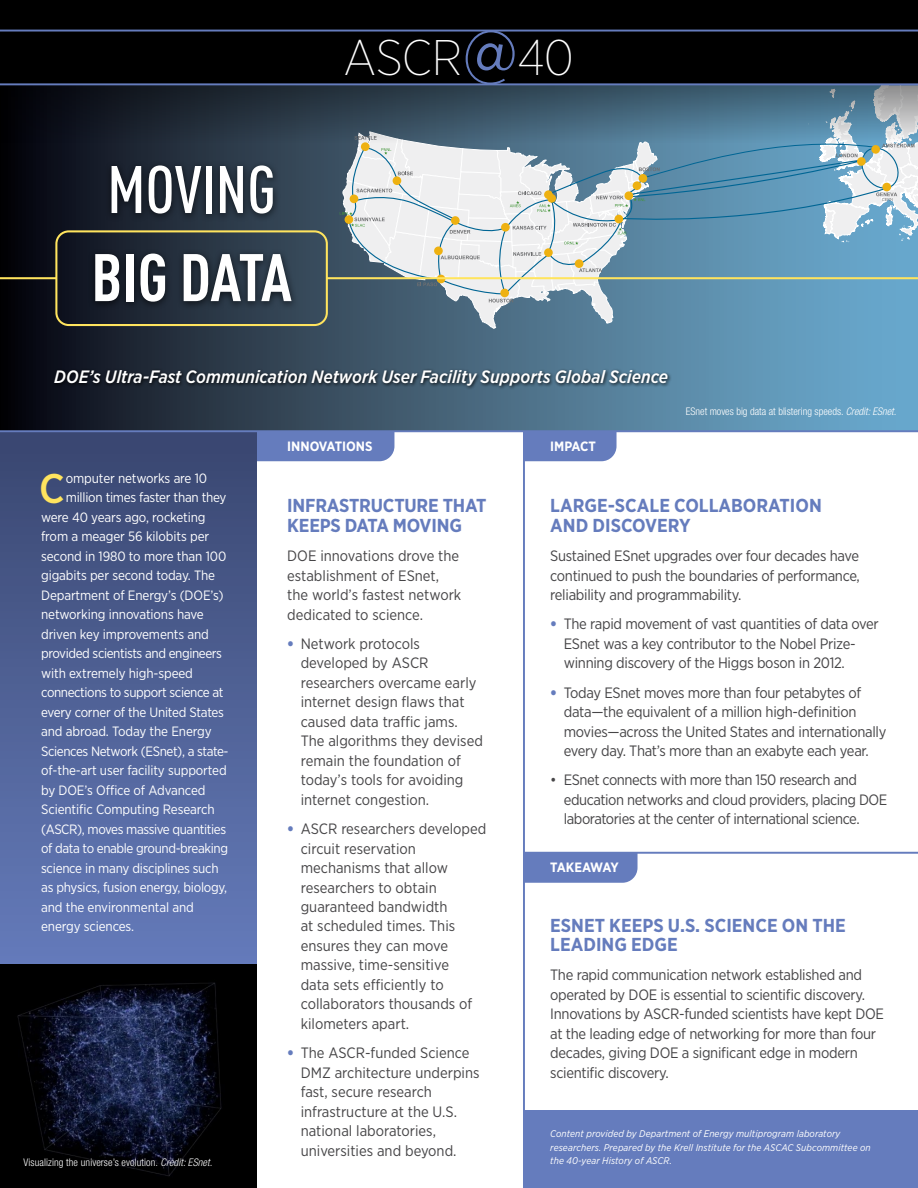
<style>
.page{position:relative;width:918px;height:1188px;background:#fff}
.page>*{position:absolute;margin:0;border:0;box-sizing:border-box;transform-origin:0 0}
.t1{font:700 66px "DIN Cond";letter-spacing:-.005em;color:#fff}
.t2{font:500 66px "DIN Cond";color:#fff}
.t3{font:200 49.95px "Gotham Narrow";letter-spacing:-.015em;color:#fff}
.t4{font:500 41.4px "Gotham Narrow";color:#ffe45e}
.t5{font:700 18.75px/19.5px "Gotham Narrow";color:#657cbd}
.t6{font:italic 500 17.85px "Gotham Narrow";color:#fff}
.t7{font:15px/19.5px "Gotham Narrow";letter-spacing:-.02em;color:#464547}
.t8{font:15px/19.5px "Gotham Narrow";color:#464547}
.t9{font:13.5px "Gotham Narrow";letter-spacing:-.02em;color:#fff}
.t10{font:700 13.5px "Gotham Narrow";color:#fff}
.t11{font:700 13.5px "Gotham Narrow";letter-spacing:-.065em;color:#fff}
.t12{font:300 condensed 10.5px "Helvetica Neue LT Std";color:#fff}
.t13{font:italic 9.75px/13.5px "Gotham Narrow";letter-spacing:.01em;color:#fff}
.s1{font-weight:400;font-size:62.7px;color:#657cbd}
.s2{font-style:italic}
.s3{font-weight:900;color:#657cbd}
</style>
<div class="page">
<hr style="left:523px;top:431px;width:2px;height:757px;background:#657cbd">
<div style="left:525px;top:854px;width:113px;height:29px;background:#657cbd"></div>
<div style="left:525px;top:432px;width:92px;height:29px;background:#657cbd"></div>
<div style="left:256px;top:432px;width:138px;height:29px;background:#657cbd"></div>
<hr style="left:524px;top:852px;width:394px;height:2px;background:#657cbd">
<svg style="left:0;top:432px;width:256px;height:532px;background:#4f6095"></svg>
<div style="left:0;top:0;width:918px;height:431px;background:#000"></div>
<svg style="left:0;top:85px;width:918px;height:345px;background:#304556"></svg>
<svg style="left:340px;top:85px;width:578px;height:266px;background:#7e9daf"></svg>
<div style="left:55px;top:230px;width:273px;height:96px;border:2px solid #ffe45e;border-radius:12px"></div>
<hr style="left:0;top:277px;width:56px;height:2px;background:#ffe45e">
<hr style="left:327px;top:277px;width:591px;height:2px;background:#ffe45e">
<div style="left:88px;top:160px;width:210px;height:151px;background:#000;opacity:.65"></div>
<hr style="left:0;top:30px;width:918px;height:2px;background:#657cbd">
<hr style="left:0;top:83px;width:918px;height:2px;background:#657cbd">
<div style="left:52px;top:368px;width:620px;height:22px;background:#000;opacity:.85"></div>
<div style="left:0;top:964px;width:256px;height:224px;background:#000"></div>
<img style="left:17px;top:982px;width:205px;height:194px">
<hr style="left:0;top:430px;width:918px;height:2px;background:#657cbd">
<div style="left:524px;top:1110px;width:394px;height:78px;background:#657cbd"></div>
<h1 class="t2" style="left:107px;top:150px;width:170px">MOVING</h1>
<h1 class="t1" style="left:91px;top:237px;width:202px">BIG DATA</h1>
<h2 class="t3" style="left:344px;top:27px;width:232px">ASCR<span class="s1">@</span>40</h2>
<p class="t6" style="left:54px;top:366px;width:615px">DOE’s Ultra-Fast Communication Network User Facility Supports Global Science</p>
<p class="t10" style="left:287px;top:437px;width:87px">INNOVATIONS</p>
<p class="t10" style="left:550px;top:437px;width:47px">IMPACT</p>
<p class="t12" style="left:686px;top:406px;width:212px">ESnet moves big data at blistering speeds. <span class="s2">Credit: ESnet.</span></p>
<h3 class="t4" style="left:39px;top:462px;width:27px">C</h3>
<p class="t9" style="left:66px;top:470px;width:143px">omputer networks are 10</p>
<p class="t9" style="left:66px;top:489px;width:162px">million times faster than they</p>
<p class="t9" style="left:41px;top:509px;width:166px">were 40 years ago, rocketing</p>
<p class="t9" style="left:41px;top:528px;width:170px">from a meager 56 kilobits per</p>
<p class="t9" style="left:41px;top:548px;width:187px">second in 1980 to more than 100</p>
<p class="t9" style="left:41px;top:567px;width:176px">gigabits per second today. The</p>
<p class="t9" style="left:41px;top:587px;width:184px">Department of Energy’s (DOE’s)</p>
<p class="t9" style="left:41px;top:606px;width:164px">networking innovations have</p>
<p class="t9" style="left:41px;top:626px;width:169px">driven key improvements and</p>
<p class="t9" style="left:41px;top:645px;width:182px">provided scientists and engineers</p>
<p class="t9" style="left:41px;top:665px;width:153px">with extremely high-speed</p>
<p class="t9" style="left:41px;top:684px;width:184px">connections to support science at</p>
<p class="t9" style="left:41px;top:704px;width:184px">every corner of the United States</p>
<p class="t9" style="left:41px;top:723px;width:172px">and abroad. Today the Energy</p>
<p class="t9" style="left:41px;top:743px;width:189px">Sciences Network (ESnet), a state-</p>
<p class="t9" style="left:41px;top:762px;width:187px">of-the-art user facility supported</p>
<p class="t9" style="left:41px;top:782px;width:166px">by DOE’s Office of Advanced</p>
<p class="t9" style="left:41px;top:801px;width:175px">Scientific Computing Research</p>
<p class="t9" style="left:41px;top:821px;width:187px">(ASCR), moves massive quantities</p>
<p class="t9" style="left:41px;top:840px;width:188px">of data to enable ground-breaking</p>
<p class="t9" style="left:41px;top:860px;width:179px">science in many disciplines such</p>
<p class="t9" style="left:41px;top:879px;width:188px">as physics, fusion energy, biology,</p>
<p class="t9" style="left:41px;top:899px;width:154px">and the environmental and</p>
<p class="t9" style="left:41px;top:918px;width:95px">energy sciences.</p>
<p class="t12" style="left:24px;top:1157px;width:190px">Visualizing the universe’s evolution. <span class="s2">Credit: ESnet.</span></p>
<p class="t5" style="left:287px;top:496px;width:201px">INFRASTRUCTURE THAT<br>KEEPS DATA MOVING</p>
<p class="t8" style="left:287px;top:546px;width:176px">DOE innovations drove the establishment of ESnet, the world’s fastest network dedicated to science.</p>
<p class="t8" style="left:301px;top:633px;width:184px;text-indent:-14px"><span class="s3">•</span> Network protocols developed by ASCR researchers overcame early internet design flaws that caused data traffic jams.<br>The algorithms they devised remain the foundation of today’s tools for avoiding internet congestion.</p>
<p class="t8" style="left:301px;top:819px;width:187px;text-indent:-14px"><span class="s3">•</span> ASCR researchers developed circuit reservation mechanisms that allow researchers to obtain guaranteed bandwidth<br>at scheduled times. This ensures they can move massive, time-sensitive<br>data sets efficiently to collaborators thousands of kilometers apart.</p>
<p class="t8" style="left:301px;top:1043px;width:180px;text-indent:-14px"><span class="s3">•</span> The ASCR-funded Science<br>DMZ architecture underpins fast, secure research infrastructure at the U.S. national laboratories, universities and beyond.</p>
<p class="t5" style="left:550px;top:496px;width:273px">LARGE-SCALE COLLABORATION<br>AND DISCOVERY</p>
<p class="t7" style="left:550px;top:546px;width:311px;text-align:justify">Sustained ESnet upgrades over four decades have continued to push the boundaries of performance, reliability and programmability.</p>
<p class="t7" style="left:564px;top:614px;width:317px;text-indent:-14px"><span class="s3">•</span> The rapid movement of vast quantities of data over<br>ESnet was a key contributor to the Nobel Prize&shy;winning discovery of the Higgs boson in 2012.</p>
<p class="t7" style="left:564px;top:682px;width:324px;text-indent:-14px"><span class="s3">•</span> Today ESnet moves more than four petabytes of data—the equivalent of a million high-definition movies—across the United States and internationally every day. That’s more than an exabyte each year.</p>
<p class="t7" style="left:564px;top:770px;width:325px;text-indent:-14px">• ESnet connects with more than 150 research and education networks and cloud providers, placing DOE laboratories at the center of international science.</p>
<p class="t11" style="left:550px;top:859px;width:70px">TAKEAWAY</p>
<p class="t5" style="left:550px;top:915px;width:297px">ESNET KEEPS U.S. SCIENCE ON THE<br>LEADING EDGE</p>
<p class="t7" style="left:550px;top:965px;width:335px">The rapid communication network established and operated by DOE is essential to scientific discovery.<br>Innovations by ASCR-funded scientists have kept DOE at the leading edge of networking for more than four decades, giving DOE a significant edge in modern scientific discovery.</p>
<p class="t13" style="left:550px;top:1127px;width:322px">Content provided by Department of Energy multiprogram laboratory researchers. Prepared by the Krell Institute for the ASCAC Subcommittee on the 40-year History of ASCR.</p>
</div>
